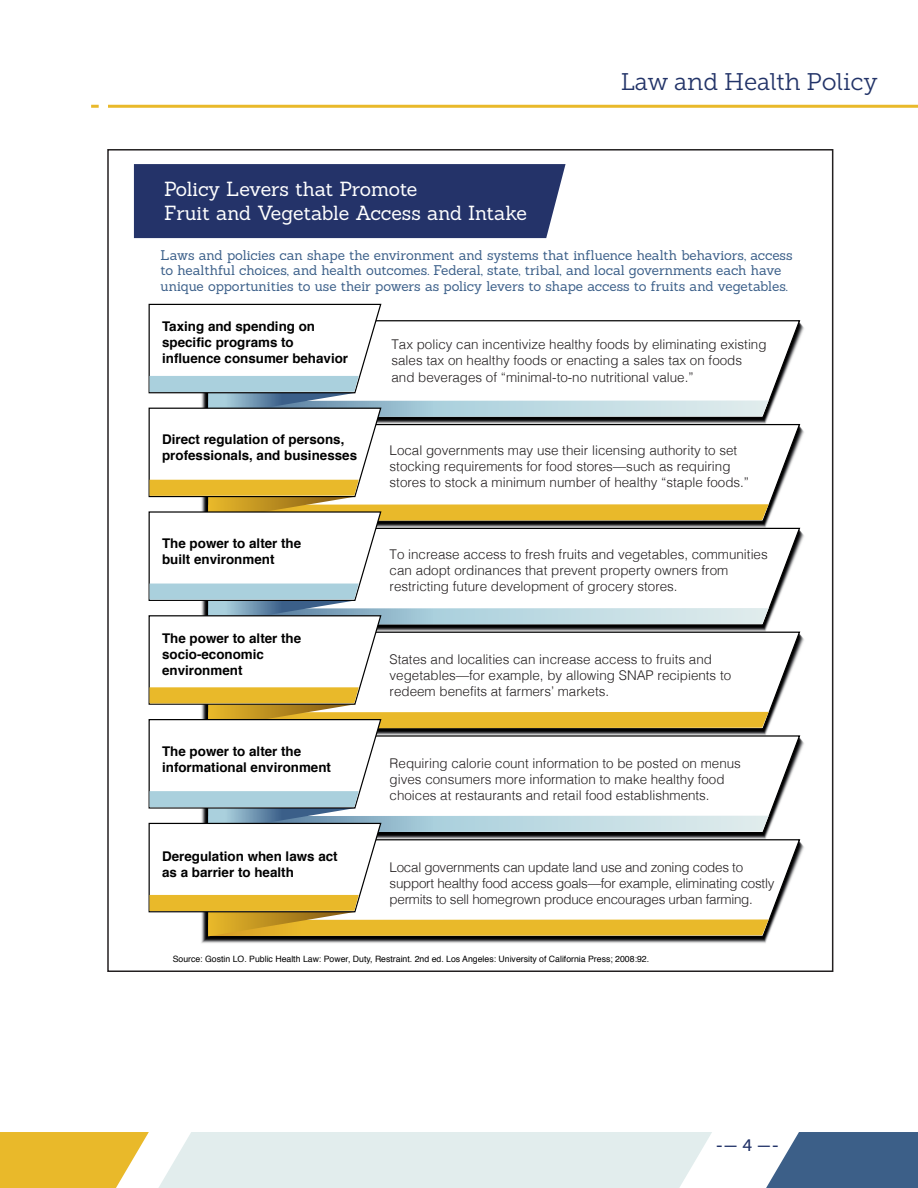
<style>
.page{position:relative;width:918px;height:1188px;background:#fff}
.page>*{position:absolute;margin:0;border:0;box-sizing:border-box;transform-origin:0 0}
.t1{font:24px "Museo Slab 300";color:#223368}
.t2{font:19.95px/23.9px "Sanchez";letter-spacing:-.005em;color:#fff}
.t3{font:16.5px "Museo Slab 500";color:#223368}
.t4{font:13.65px/15.6px "Sanchez";letter-spacing:-.005em;color:#3b5f89}
.t5{font:300 13.35px/16px "Helvetica";color:#231f20}
.t6{font:700 13.35px/16px "Helvetica";color:#000}
.t7{font:300 13.35px/16px "Helvetica";letter-spacing:-.02em;color:#231f20}
.t8{font:8.7px "Helvetica";color:#000}
</style>
<div class="page">
<hr style="left:108px;top:105px;width:810px;height:3px;background:#e9b92a">
<svg style="left:91px;top:105px;width:8px;height:3px"></svg>
<svg style="left:0;top:1132px;width:918px;height:56px;background:#cfd3c4"></svg>
<div style="left:134px;top:164px;width:432px;height:74px;background:#243369"></div>
<svg style="left:769px;top:320px;width:32px;height:95px"></svg>
<svg style="left:769px;top:424px;width:32px;height:95px"></svg>
<svg style="left:769px;top:527px;width:32px;height:96px"></svg>
<svg style="left:769px;top:631px;width:32px;height:95px"></svg>
<svg style="left:769px;top:735px;width:32px;height:95px"></svg>
<svg style="left:207px;top:839px;width:594px;height:99px"></svg>
<svg style="left:148px;top:303px;width:621px;height:633px"></svg>
<h2 class="t2" style="left:164px;top:177px;width:365px">Policy Levers that Promote<br>Fruit and Vegetable Access and Intake</h2>
<h1 class="t1" style="left:621px;top:69px;width:258px">Law and Health Policy</h1>
<p class="t4" style="left:161px;top:247px;width:634px">Laws and policies can shape the environment and systems that influence health behaviors, access to healthful choices, and health outcomes. Federal, state, tribal, and local governments each have unique opportunities to use their powers as policy levers to shape access to fruits and vegetables.</p>
<p class="t6" style="left:162px;top:318px;width:188px">Taxing and spending on specific programs to influence consumer behavior</p>
<p class="t5" style="left:391px;top:336px;width:377px">Tax policy can incentivize healthy foods by eliminating existing sales tax on healthy foods or enacting a sales tax on foods and beverages of “minimal-to-no nutritional value.”</p>
<p class="t6" style="left:162px;top:431px;width:197px">Direct regulation of persons, professionals, and businesses</p>
<p class="t5" style="left:390px;top:442px;width:361px">Local governments may use their licensing authority to set stocking requirements for food stores—such as requiring stores to stock a minimum number of healthy “staple foods.”</p>
<p class="t6" style="left:162px;top:535px;width:141px">The power to alter the built environment</p>
<p class="t5" style="left:390px;top:546px;width:380px">To increase access to fresh fruits and vegetables, communities can adopt ordinances that prevent property owners from restricting future development of grocery stores.</p>
<p class="t6" style="left:162px;top:630px;width:141px">The power to alter the socio-economic environment</p>
<p class="t6" style="left:162px;top:743px;width:170px">The power to alter the informational environment</p>
<p class="t6" style="left:162px;top:849px;width:177px">Deregulation when laws act as a barrier to health</p>
<p class="t5" style="left:390px;top:650px;width:343px">States and localities can increase access to fruits and vegetables—for example, by allowing SNAP recipients to redeem benefits at farmers’ markets.</p>
<p class="t5" style="left:390px;top:754px;width:353px">Requiring calorie count information to be posted on menus gives consumers more information to make healthy food choices at restaurants and retail food establishments.</p>
<p class="t7" style="left:390px;top:858px;width:386px">Local governments can update land use and zoning codes to support healthy food access goals—for example, eliminating costly permits to sell homegrown produce encourages urban farming.</p>
<p class="t8" style="left:173px;top:953px;width:478px">Source: Gostin LO. Public Health Law: Power, Duty, Restraint. 2nd ed. Los Angeles: University of California Press; 2008:92.</p>
<p class="t3" style="left:715px;top:1136px;width:66px">-— 4 —-</p>
</div>
